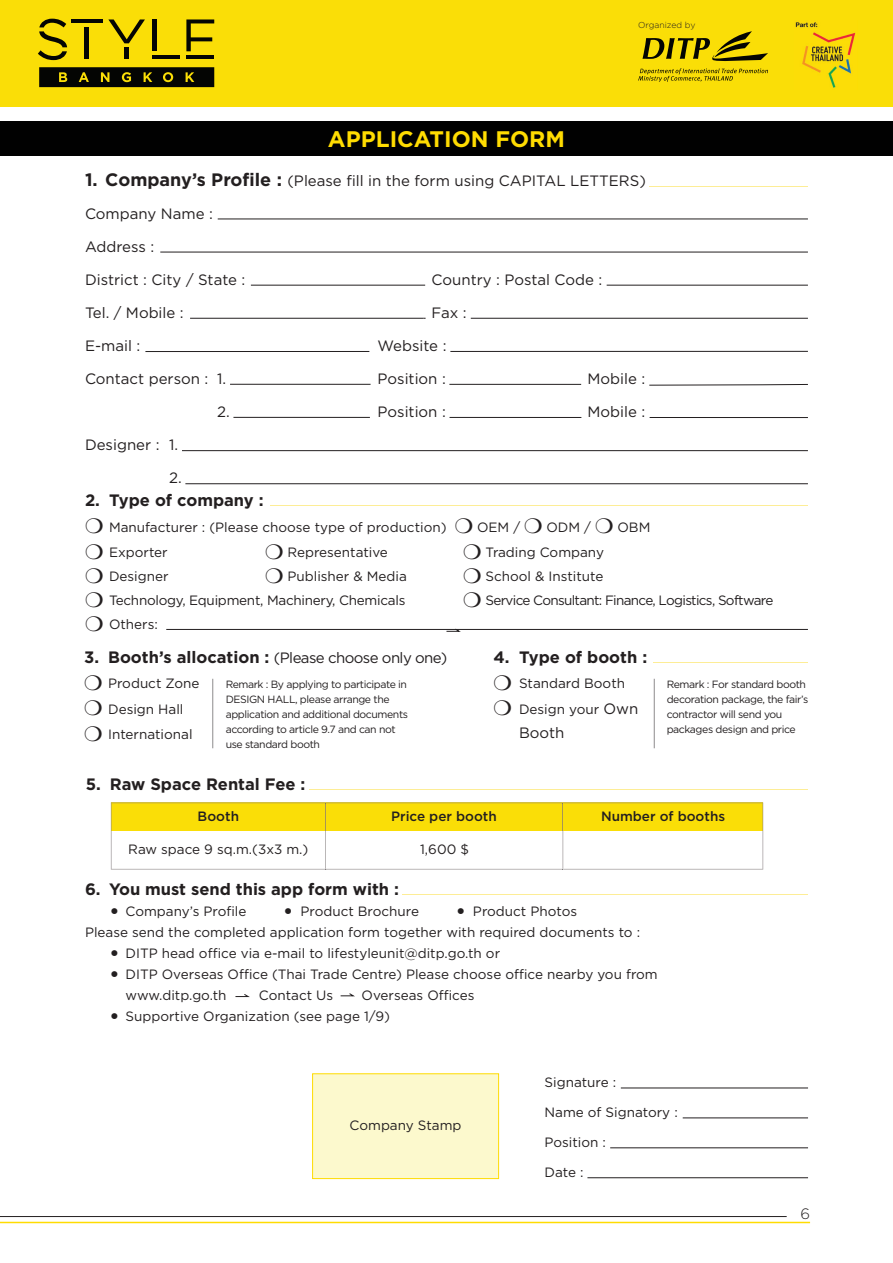
<style>
.page{position:relative;width:893px;height:1263px;background:#fff}
.page>*{position:absolute;margin:0;border:0;box-sizing:border-box;transform-origin:0 0}
.t1{font:700 22.5px "Gotham";color:#ffdc01}
.t2{font:700 16.5px "Gotham";color:#231f20}
.t3{font:15px/32.5px "Gotham";color:#231f20}
.t4{font:15px "Gotham";letter-spacing:-.04em;color:#231f20}
.t5{font:300 15px "Gotham";color:#231f20}
.t6{font:13.5px/25.5px "Gotham";color:#231f20}
.t7{font:13.5px "Gotham";letter-spacing:-.05em;color:#231f20}
.t8{font:13.5px "Gotham";letter-spacing:-.02em;color:#231f20}
.t9{font:500 13.5px "Gotham";color:#231f20}
.t10{font:10.5px/15px "Gotham";letter-spacing:-.04em;color:#231f20}
.t11{font:300 8.55px "Gotham";color:#211d1f}
.s1{font-weight:700;font-size:18px}
.s2{font-weight:700;font-size:16.5px}
.s3{font-size:15px}
.s4{font-size:22.5px}
</style>
<div class="page">
<svg style="left:111px;top:802px;width:652px;height:68px"></svg>
<div style="left:0;top:0;width:893px;height:106px;background:#fade07"></div>
<svg style="left:642px;top:31px;width:126px;height:30px"></svg>
<svg style="left:638px;top:68px;width:130px;height:14px"></svg>
<svg style="left:108px;top:19px;width:37px;height:24px"></svg>
<div style="left:124px;top:47px;width:5px;height:12px;background:#040503"></div>
<hr style="left:153px;top:19px;width:4px;height:32px;background:#040503">
<hr style="left:153px;top:55px;width:27px;height:4px;background:#040503">
<hr style="left:186px;top:55px;width:28px;height:4px;background:#040503">
<svg style="left:186px;top:19px;width:28px;height:32px"></svg>
<hr style="left:85px;top:27px;width:4px;height:32px;background:#040503">
<hr style="left:71px;top:19px;width:32px;height:4px;background:#040503">
<svg style="left:38px;top:19px;width:29px;height:41px"></svg>
<svg style="left:39px;top:67px;width:175px;height:20px;background:#1f1d03"></svg>
<img style="left:795px;top:22px;width:61px;height:66px">
<hr style="left:0;top:1222px;width:810px;height:1px;background:#ffdc01">
<hr style="left:0;top:1216px;width:787px;height:1px;background:#231f20">
<div style="left:312px;top:1073px;width:187px;height:106px;background:#fcf9cd;border:1px solid #ffdc01"></div>
<svg style="left:235px;top:994px;width:14px;height:3px"></svg>
<hr style="left:212px;top:679px;width:1px;height:69px;background:#9a9899">
<hr style="left:654px;top:679px;width:1px;height:69px;background:#9a9899">
<hr style="left:218px;top:219px;width:590px;height:1px;background:#231f20">
<hr style="left:160px;top:252px;width:648px;height:1px;background:#231f20">
<hr style="left:251px;top:285px;width:174px;height:1px;background:#231f20">
<hr style="left:190px;top:318px;width:234px;height:1px;background:#231f20">
<hr style="left:145px;top:351px;width:224px;height:1px;background:#231f20">
<hr style="left:230px;top:384px;width:141px;height:1px;background:#231f20">
<hr style="left:233px;top:417px;width:137px;height:1px;background:#231f20">
<hr style="left:182px;top:450px;width:626px;height:1px;background:#231f20">
<hr style="left:185px;top:483px;width:623px;height:1px;background:#231f20">
<hr style="left:166px;top:629px;width:642px;height:1px;background:#231f20">
<hr style="left:449px;top:384px;width:132px;height:1px;background:#231f20">
<hr style="left:449px;top:417px;width:132px;height:1px;background:#231f20">
<hr style="left:450px;top:351px;width:358px;height:1px;background:#231f20">
<hr style="left:471px;top:318px;width:337px;height:1px;background:#231f20">
<svg style="left:649px;top:384px;width:159px;height:1px"></svg>
<hr style="left:650px;top:417px;width:158px;height:1px;background:#231f20">
<hr style="left:607px;top:285px;width:201px;height:1px;background:#231f20">
<div style="left:0;top:121px;width:893px;height:35px;background:#010101"></div>
<svg style="left:446px;top:629px;width:14px;height:3px"></svg>
<svg style="left:340px;top:993px;width:15px;height:3px"></svg>
<hr style="left:621px;top:1088px;width:187px;height:1px;background:#231f20">
<hr style="left:683px;top:1118px;width:125px;height:1px;background:#231f20">
<hr style="left:610px;top:1147px;width:198px;height:1px;background:#231f20">
<hr style="left:587px;top:1177px;width:221px;height:1px;background:#231f20">
<hr style="left:650px;top:186px;width:158px;height:1px;background:#fded96">
<hr style="left:270px;top:505px;width:538px;height:1px;background:#fded96">
<hr style="left:310px;top:789px;width:498px;height:1px;background:#fded96">
<hr style="left:403px;top:894px;width:405px;height:1px;background:#fded96">
<hr style="left:654px;top:662px;width:154px;height:1px;background:#fded96">
<p class="t11" style="left:638px;top:19px;width:59px">Organized by</p>
<h1 class="t1" style="left:328px;top:124px;width:239px">APPLICATION FORM</h1>
<p class="t3" style="left:85px;top:164px;width:562px"><span class="s1">1. Company’s Profile :</span> (Please fill in the form using CAPITAL LETTERS)<br>Company Name :</p>
<p class="t3" style="left:85px;top:230px;width:162px;line-height:33px">Address :<br>District : City / State :</p>
<p class="t3" style="left:432px;top:263px;width:172px">Country : Postal Code :</p>
<p class="t3" style="left:85px;top:296px;width:100px">Tel. / Mobile :</p>
<p class="t3" style="left:432px;top:296px;width:37px">Fax :</p>
<p class="t3" style="left:85px;top:329px;width:57px">E-mail :</p>
<p class="t3" style="left:378px;top:329px;width:70px">Website :</p>
<p class="t3" style="left:85px;top:362px;width:143px">Contact person : 1.</p>
<p class="t3" style="left:378px;top:362px;width:70px">Position :</p>
<p class="t3" style="left:588px;top:362px;width:59px">Mobile :</p>
<p class="t3" style="left:217px;top:395px;width:14px">2.</p>
<p class="t3" style="left:378px;top:395px;width:70px">Position :</p>
<p class="t3" style="left:588px;top:395px;width:59px">Mobile :</p>
<p class="t3" style="left:85px;top:428px;width:95px">Designer : 1.</p>
<p class="t3" style="left:169px;top:461px;width:14px">2.</p>
<p class="t2" style="left:85px;top:489px;width:180px">2. Type of company :</p>
<p class="t6" style="left:85px;top:514px;width:567px">❍ Manufacturer : (Please choose type of production) ❍ OEM / ❍ ODM / ❍ OBM ❍ Exporter</p>
<p class="t6" style="left:265px;top:539px;width:124px">❍ Representative</p>
<p class="t6" style="left:463px;top:539px;width:142px">❍ Trading Company</p>
<p class="t6" style="left:85px;top:563px;width:85px">❍ Designer</p>
<p class="t6" style="left:265px;top:563px;width:143px">❍ Publisher &amp; Media</p>
<p class="t6" style="left:463px;top:563px;width:142px">❍ School &amp; Institute</p>
<p class="t8" style="left:85px;top:592px;width:322px">❍ Technology, Equipment, Machinery, Chemicals</p>
<p class="t7" style="left:463px;top:592px;width:312px">❍ Service Consultant: Finance, Logistics, Software</p>
<p class="t6" style="left:85px;top:611px;width:74px">❍ Others:</p>
<p class="t4" style="left:84px;top:648px;width:365px"><span class="s2">3. Booth’s allocation :</span> (Please choose only one)</p>
<p class="t6" style="left:84px;top:670px;width:117px">❍ Product Zone ❍ Design Hall ❍ International</p>
<p class="t10" style="left:226px;top:677px;width:184px">Remark : By applying to participate in<br>DESIGN HALL, please arrange the application and additional documents according to article 9.7 and can not use standard booth</p>
<p class="t2" style="left:86px;top:773px;width:221px">5. Raw Space Rental Fee :</p>
<p class="t2" style="left:494px;top:646px;width:155px">4. Type of booth :</p>
<p class="t6" style="left:494px;top:670px;width:146px">❍ Standard Booth ❍ Design your <span class="s3">Own</span></p>
<p class="t3" style="left:519px;top:716px;width:47px">Booth</p>
<p class="t10" style="left:667px;top:677px;width:143px">Remark : For standard booth decoration package, the fair’s contractor will send you packages design and price</p>
<p class="t9" style="left:198px;top:807px;width:43px">Booth</p>
<p class="t9" style="left:391px;top:807px;width:107px">Price per booth</p>
<p class="t9" style="left:601px;top:807px;width:126px">Number of booths</p>
<p class="t6" style="left:128px;top:836px;width:182px">Raw space 9 sq.m.(3x3 m.)</p>
<p class="t6" style="left:420px;top:836px;width:50px">1,600 $</p>
<p class="t2" style="left:85px;top:878px;width:315px">6. You must send this app form with :</p>
<p class="t6" style="left:109px;top:898px;width:139px"><span class="s4">•</span> Company’s Profile</p>
<p class="t6" style="left:283px;top:898px;width:138px"><span class="s4">•</span> Product Brochure</p>
<p class="t6" style="left:85px;top:900px;width:557px;line-height:21px;text-indent:370px"><span class="s4">•</span> Product Photos<br>Please send the completed application form together with required documents to :</p>
<p class="t6" style="left:109px;top:940px;width:393px"><span class="s4">•</span> DITP head office via e-mail to lifestyleunit@ditp.go.th or</p>
<p class="t6" style="left:126px;top:963px;width:534px;line-height:21px;text-indent:-16px"><span class="s4">•</span> DITP Overseas Office (Thai Trade Centre) Please choose office nearby you from www.ditp.go.th</p>
<p class="t6" style="left:259px;top:982px;width:76px">Contact Us</p>
<p class="t6" style="left:362px;top:982px;width:114px">Overseas Offices</p>
<p class="t6" style="left:109px;top:1003px;width:283px"><span class="s4">•</span> Supportive Organization (see page 1/9)</p>
<p class="t6" style="left:350px;top:1112px;width:113px">Company Stamp</p>
<p class="t6" style="left:544px;top:1069px;width:73px">Signature :</p>
<p class="t6" style="left:544px;top:1099px;width:135px">Name of Signatory :</p>
<p class="t6" style="left:544px;top:1129px;width:63px">Position :</p>
<p class="t6" style="left:544px;top:1159px;width:41px">Date :</p>
<p class="t5" style="left:801px;top:1204px;width:11px">6</p>
</div>
